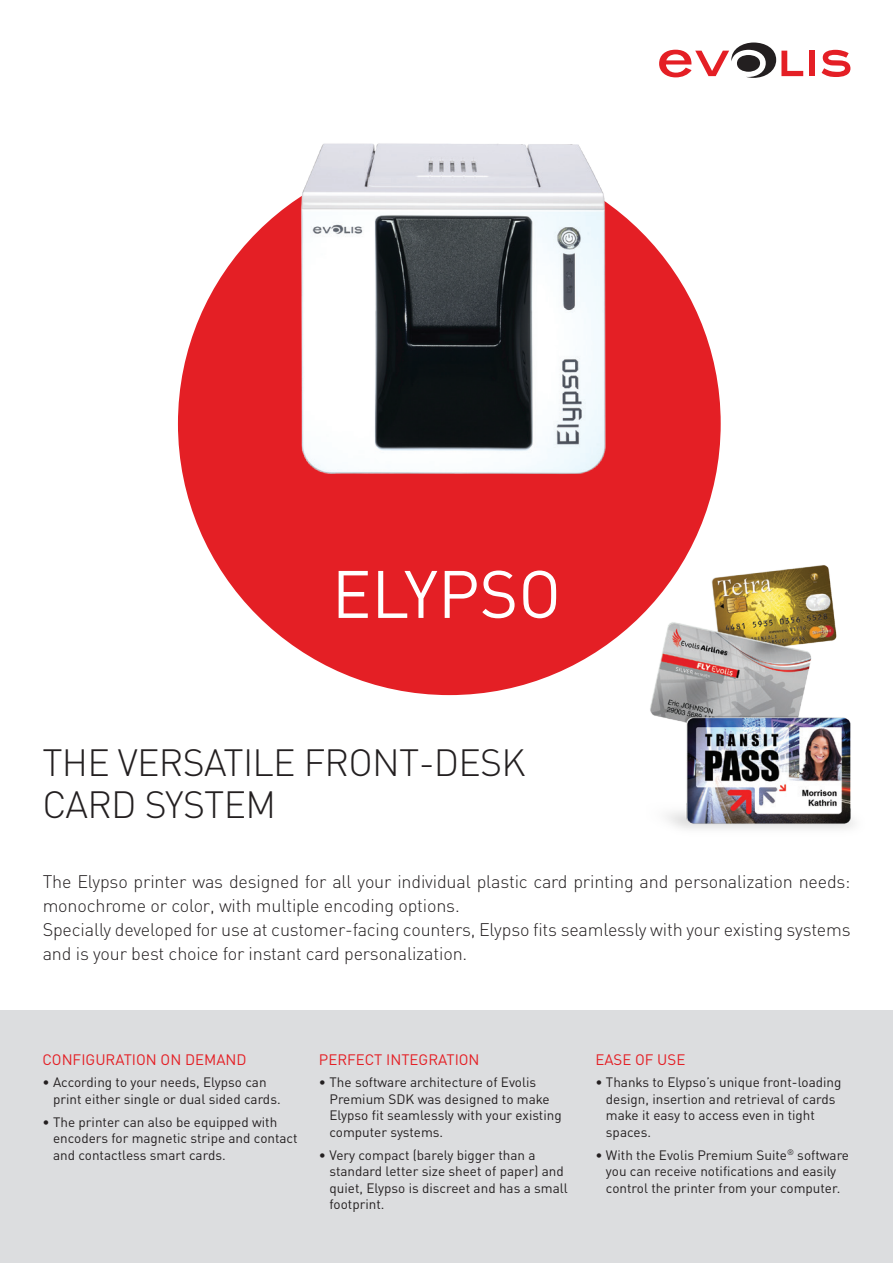
<style>
.page{position:relative;width:893px;height:1263px;background:#fff}
.page>*{position:absolute;margin:0;border:0;box-sizing:border-box;transform-origin:0 0}
.t1{font:66px "DINOT";color:#fff}
.t2{font:300 37.5px/42px "DIN";letter-spacing:-.02em;color:#231f20}
.t3{font:300 18px/24px "DIN";letter-spacing:-.01em;color:#231f20}
.t4{font:15px "DINOT";color:#e41f25}
.t5{font:13.5px/16.5px "DINOT";color:#231f20}
</style>
<div class="page">
<div style="left:178px;top:152px;width:543px;height:543px;background:#e41f25;border-radius:50%"></div>
<div style="left:0;top:1010px;width:893px;height:253px;background:#dcdddf"></div>
<div style="left:809px;top:51px;width:6px;height:25px;background:#e41f25"></div>
<svg style="left:822px;top:50px;width:28px;height:27px"></svg>
<svg style="left:659px;top:43px;width:144px;height:35px"></svg>
<img style="left:621px;top:548px;width:234px;height:281px">
<img style="left:284px;top:143px;width:337px;height:331px">
<h1 class="t1" style="left:332px;top:553px;width:231px">ELYPSO</h1>
<h2 class="t2" style="left:43px;top:741px;width:485px">THE VERSATILE FRONT-DESK<br>CARD SYSTEM</h2>
<p class="t3" style="left:43px;top:870px;width:809px">The Elypso printer was designed for all your individual plastic card printing and personalization needs: monochrome or color, with multiple encoding options.<br>Specially developed for use at customer-facing counters, Elypso fits seamlessly with your existing systems and is your best choice for instant card personalization.</p>
<p class="t4" style="left:43px;top:1050px;width:206px">CONFIGURATION ON DEMAND</p>
<p class="t5" style="left:53px;top:1074px;width:229px;text-indent:-11px">• According to your needs, Elypso can print either single or dual sided cards.</p>
<p class="t5" style="left:53px;top:1113px;width:246px;text-indent:-11px">• The printer can also be equipped with encoders for magnetic stripe and contact and contactless smart cards.</p>
<p class="t4" style="left:319px;top:1050px;width:162px">PERFECT INTEGRATION</p>
<p class="t5" style="left:329px;top:1074px;width:234px;text-indent:-11px">• The software architecture of Evolis<br>Premium SDK was designed to make<br>Elypso fit seamlessly with your existing computer systems.</p>
<p class="t5" style="left:329px;top:1146px;width:240px;text-indent:-11px">• Very compact (barely bigger than a standard letter size sheet of paper) and quiet, Elypso is discreet and has a small footprint.</p>
<p class="t4" style="left:595px;top:1050px;width:91px">EASE OF USE</p>
<p class="t5" style="left:606px;top:1074px;width:237px;text-indent:-11px">• Thanks to Elypso’s unique front-loading design, insertion and retrieval of cards make it easy to access even in tight spaces.</p>
<p class="t5" style="left:595px;top:1146px;width:255px;text-align:center">• With the Evolis Premium Suite<sup>®</sup> software you can receive notifications and easily control the printer from your computer.</p>
</div>
